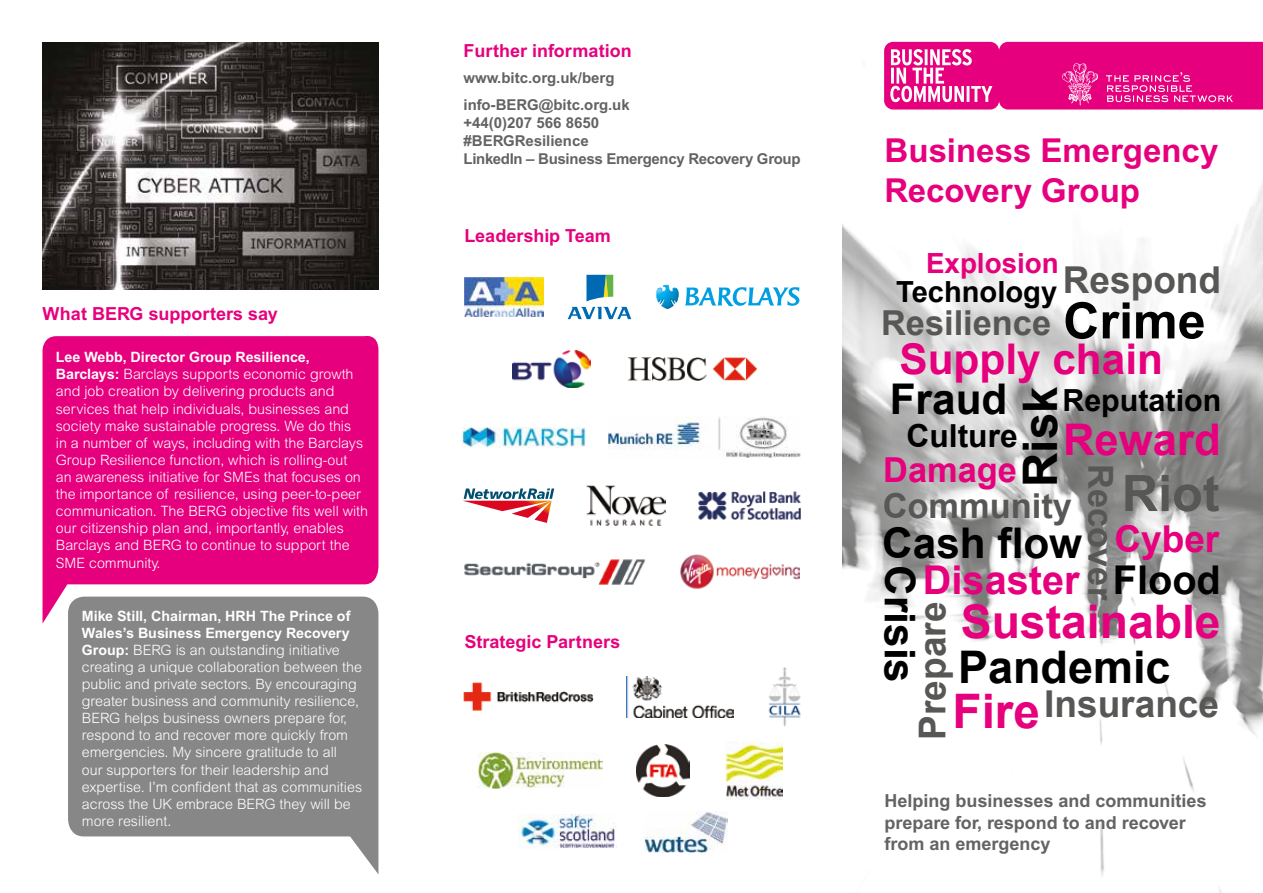
<style>
.page{position:relative;width:1263px;height:893px;background:#fff}
.page>*{position:absolute;margin:0;border:0;box-sizing:border-box;transform-origin:0 0}
.t1{font:700 50.25px "Arial";color:#000}
.t2{font:700 50.25px "Arial";color:#575756}
.t3{font:700 47.7px "Arial";color:#e6007d}
.t4{font:700 47.7px "Arial";color:#000}
.t5{font:700 46.35px "Arial";color:#e6007d}
.t6{font:700 45px "Arial";color:#000}
.t7{font:700 43.65px "Arial";color:#e6007d}
.t8{font:700 42.3px "Arial";color:#000}
.t9{font:700 42.3px "Arial";color:#e6007d}
.t10{font:700 39.75px "Arial";color:#e6007d}
.t11{font:700 39.75px "Arial";color:#000}
.t12{font:700 37.05px "Arial";color:#575756}
.t13{font:700 37.05px "Arial";color:#e6007d}
.t14{font:700 34.35px "Arial";color:#575756}
.t15{font:700 34.35px "Arial";color:#e6007d}
.t16{font:700 33px/39.6px "Arial";color:#e6007d}
.t17{font:700 31.8px "Arial";color:#000}
.t18{font:700 30.45px "Arial";color:#000}
.t19{font:700 29.1px "Arial";color:#000}
.t20{font:700 27.75px "Arial";color:#e6007d}
.t21{font:700 18px/21.6px "Arial";color:#646363}
.t22{font:700 18px "Arial";color:#e6007d}
.t23{font:700 15px/18px "Arial";letter-spacing:-.02em;color:#646363}
.t24{font:700 15px/26.5px "Arial";color:#646363}
.t25{font:300 14.25px/17.1px "Arial";color:#fff}
.s1{font-weight:700}
</style>
<div class="page">
<img style="left:43px;top:43px;width:335px;height:246px">
<img style="left:842px;top:41px;width:421px;height:852px">
<svg style="left:884px;top:42px;width:379px;height:68px;background:#e81f8c"></svg>
<div style="left:43px;top:335px;width:335px;height:288px;background:#e6007d"></div>
<svg style="left:68px;top:597px;width:310px;height:277px;background:#969696"></svg>
<img style="left:518px;top:815px;width:99px;height:33px">
<img style="left:645px;top:811px;width:82px;height:41px">
<img style="left:626px;top:676px;width:107px;height:41px">
<img style="left:463px;top:683px;width:131px;height:28px">
<img style="left:768px;top:667px;width:33px;height:60px">
<img style="left:726px;top:742px;width:57px;height:57px">
<img style="left:478px;top:753px;width:124px;height:35px">
<img style="left:637px;top:744px;width:53px;height:53px">
<svg style="left:586px;top:275px;width:27px;height:26px"></svg>
<svg style="left:568px;top:307px;width:63px;height:12px"></svg>
<img style="left:465px;top:277px;width:78px;height:40px">
<svg style="left:685px;top:287px;width:114px;height:19px"></svg>
<svg style="left:656px;top:285px;width:23px;height:25px"></svg>
<img style="left:512px;top:350px;width:78px;height:37px">
<img style="left:628px;top:357px;width:129px;height:23px">
<img style="left:462px;top:428px;width:124px;height:19px">
<img style="left:608px;top:417px;width:192px;height:41px">
<img style="left:698px;top:491px;width:103px;height:29px">
<svg style="left:463px;top:488px;width:91px;height:35px"></svg>
<img style="left:586px;top:485px;width:80px;height:41px">
<img style="left:680px;top:554px;width:119px;height:35px">
<img style="left:464px;top:559px;width:182px;height:26px">
<p class="t22" style="left:43px;top:303px;width:237px">What BERG supporters say</p>
<p class="t25" style="left:56px;top:349px;width:314px"><span class="s1">Lee Webb, Director Group Resilience, Barclays:</span> Barclays supports economic growth and job creation by delivering products and services that help individuals, businesses and society make sustainable progress. We do this<br>in a number of ways, including with the Barclays Group Resilience function, which is rolling-out<br>an awareness initiative for SMEs that focuses on the importance of resilience, using peer-to-peer communication. The BERG objective fits well with our citizenship plan and, importantly, enables Barclays and BERG to continue to support the SME community.</p>
<p class="t25" style="left:82px;top:607px;width:282px"><span class="s1">Mike Still, Chairman, HRH The Prince of Wales’s Business Emergency Recovery Group:</span> BERG is an outstanding initiative creating a unique collaboration between the public and private sectors. By encouraging greater business and community resilience, BERG helps business owners prepare for, respond to and recover more quickly from emergencies. My sincere gratitude to all<br>our supporters for their leadership and expertise. I’m confident that as communities across the UK embrace BERG they will be more resilient.</p>
<p class="t22" style="left:463px;top:40px;width:170px">Further information</p>
<p class="t24" style="left:463px;top:65px;width:168px">www.bitc.org.uk/berg info-BERG@bitc.org.uk</p>
<p class="t23" style="left:463px;top:113px;width:339px">+44(0)207 566 8650<br>#BERGResilience<br>LinkedIn – Business Emergency Recovery Group</p>
<p class="t22" style="left:464px;top:225px;width:148px">Leadership Team</p>
<p class="t22" style="left:464px;top:631px;width:157px">Strategic Partners</p>
<h3 class="t16" style="left:884px;top:130px;width:335px">Business Emergency<br>Recovery Group</h3>
<h3 class="t20" style="left:926px;top:245px;width:134px">Explosion</h3>
<h3 class="t19" style="left:896px;top:272px;width:163px">Technology</h3>
<h3 class="t14" style="left:881px;top:300px;width:172px">Resilience</h3>
<h3 class="t12" style="left:1063px;top:255px;width:160px">Respond</h3>
<h1 class="t1" style="left:1063px;top:287px;width:144px">Crime</h1>
<h3 class="t9" style="left:899px;top:331px;width:265px">Supply chain</h3>
<h3 class="t8" style="left:890px;top:370px;width:119px">Fraud</h3>
<h2 class="t4" style="left:1008px;top:487px;width:102px;rotate:-90deg">Risk</h2>
<h3 class="t18" style="left:1062px;top:379px;width:160px">Reputation</h3>
<h3 class="t7" style="left:1063px;top:410px;width:159px">Reward</h3>
<h3 class="t17" style="left:906px;top:415px;width:113px">Culture</h3>
<h3 class="t15" style="left:883px;top:447px;width:135px">Damage</h3>
<h3 class="t14" style="left:1123px;top:464px;width:138px;rotate:90deg">Recover</h3>
<h1 class="t2" style="left:1122px;top:460px;width:99px">Riot</h1>
<h3 class="t14" style="left:883px;top:483px;width:191px">Community</h3>
<h3 class="t13" style="left:1114px;top:514px;width:106px">Cyber</h3>
<h3 class="t8" style="left:882px;top:515px;width:201px">Cash flow</h3>
<h3 class="t11" style="left:1113px;top:553px;width:110px">Flood</h3>
<h3 class="t8" style="left:928px;top:565px;width:119px;rotate:90deg">Crisis</h3>
<h3 class="t10" style="left:923px;top:554px;width:158px">Disaster</h3>
<h3 class="t12" style="left:908px;top:740px;width:139px;rotate:-90deg">Prepare</h3>
<h3 class="t5" style="left:961px;top:591px;width:261px">Sustainable</h3>
<h3 class="t6" style="left:958px;top:637px;width:214px">Pandemic</h3>
<h3 class="t12" style="left:1044px;top:680px;width:176px">Insurance</h3>
<h2 class="t3" style="left:953px;top:680px;width:89px">Fire</h2>
<p class="t21" style="left:884px;top:790px;width:323px">Helping businesses and communities prepare for, respond to and recover from an emergency</p>
</div>
